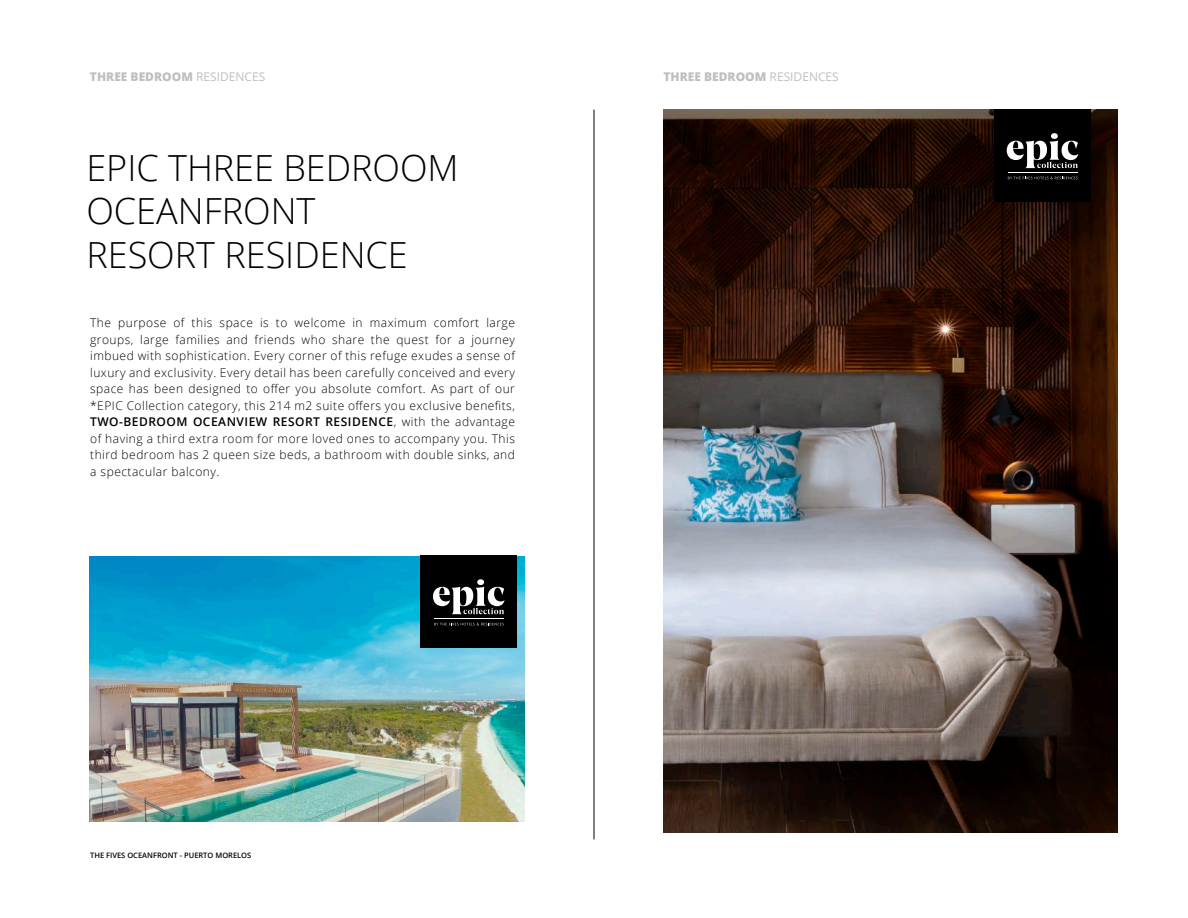
<style>
.page{position:relative;width:1188px;height:918px;background:#fff}
.page>*{position:absolute;margin:0;border:0;box-sizing:border-box;transform-origin:0 0}
.t1{font:300 36px/43.2px "Open Sans";color:#000}
.t2{font:300 12px/16.5px "Open Sans";letter-spacing:.04em;color:#000;text-align:justify}
.t3{font:800 12px "Open Sans";color:#bfbfbf}
.t4{font:600 7.5px "Open Sans";color:#000}
.s1{font-weight:400}
.s2{font-weight:600}
</style>
<div class="page">
<hr style="left:594px;top:110px;width:1px;height:729px;background:#000">
<img style="left:663px;top:110px;width:455px;height:723px">
<div style="left:994px;top:110px;width:96px;height:92px;background:#000"></div>
<svg style="left:1007px;top:133px;width:71px;height:35px"></svg>
<svg style="left:1008px;top:177px;width:70px;height:2px"></svg>
<hr style="left:1008px;top:172px;width:70px;height:1px;background:#fff">
<img style="left:90px;top:556px;width:435px;height:266px">
<div style="left:421px;top:556px;width:96px;height:92px;background:#000"></div>
<svg style="left:433px;top:579px;width:71px;height:35px"></svg>
<svg style="left:434px;top:623px;width:70px;height:2px"></svg>
<hr style="left:434px;top:618px;width:70px;height:1px;background:#fff">
<p class="t3" style="left:90px;top:67px;width:177px">THREE BEDROOM <span class="s1">RESIDENCES</span></p>
<p class="t3" style="left:663px;top:67px;width:177px">THREE BEDROOM <span class="s1">RESIDENCES</span></p>
<h1 class="t1" style="left:86px;top:146px;width:374px">EPIC THREE BEDROOM<br>OCEANFRONT<br>RESORT RESIDENCE</h1>
<p class="t2" style="left:90px;top:314px;width:426px">The purpose of this space is to welcome in maximum comfort large groups, large families and friends who share the quest for a journey imbued with sophistication. Every corner of this refuge exudes a sense of luxury and exclusivity. Every detail has been carefully conceived and every space has been designed to offer you absolute comfort. As part of our *EPIC Collection category, this 214 m2 suite offers you exclusive benefits, <span class="s2">TWO-BEDROOM OCEANVIEW RESORT RESIDENCE</span>, with the advantage of having a third extra room for more loved ones to accompany you. This third bedroom has 2 queen size beds, a bathroom with double sinks, and a spectacular balcony.</p>
<p class="t4" style="left:90px;top:850px;width:163px">THE FIVES OCEANFRONT - PUERTO MORELOS</p>
</div>
